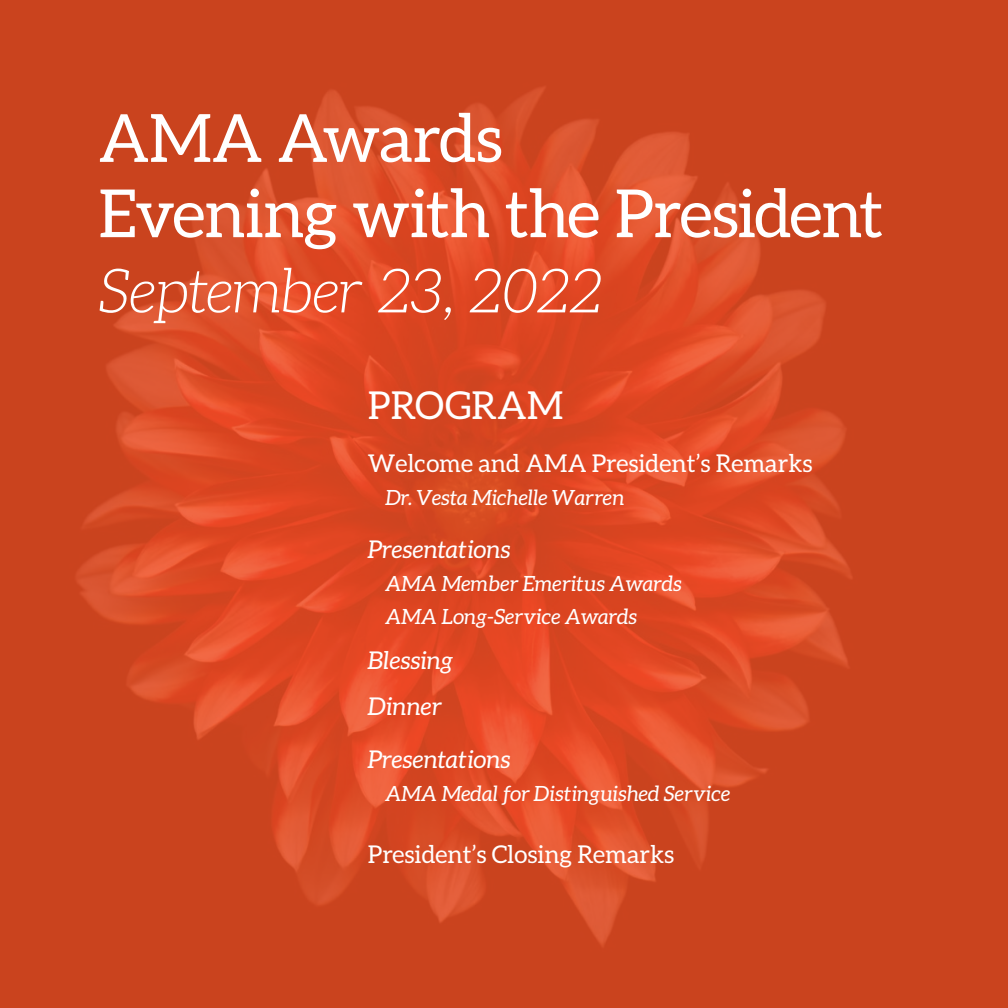
<style>
.page{position:relative;width:1008px;height:1008px;background:#fff}
.page>*{position:absolute;margin:0;border:0;box-sizing:border-box;transform-origin:0 0}
.t1{font:66.5px/75.2px "Aleo";letter-spacing:-.02em;color:#fff}
.t2{font:italic 300 61.25px "Aleo";letter-spacing:-.02em;color:#fff}
.t3{font:38.5px "Aleo";color:#fff}
.t4{font:24.5px "Aleo";color:#fff}
.t5{font:italic 24.5px/45.1px "Aleo";color:#fff}
.t6{font:italic 21px/33.1px "Aleo";color:#fff}
</style>
<div class="page">
<img style="left:0;top:0;width:1008px;height:1008px">
<h1 class="t1" style="left:98px;top:100px;width:787px">AMA Awards<br>Evening with the President</h1>
<h2 class="t2" style="left:98px;top:258px;width:506px">September 23, 2022</h2>
<h3 class="t3" style="left:368px;top:384px;width:197px">PROGRAM</h3>
<p class="t4" style="left:368px;top:450px;width:446px">Welcome and AMA President’s Remarks</p>
<p class="t6" style="left:385px;top:481px;width:241px">Dr. Vesta Michelle Warren</p>
<p class="t5" style="left:368px;top:527px;width:144px">Presentations</p>
<p class="t6" style="left:385px;top:567px;width:298px">AMA Member Emeritus Awards<br>AMA Long-Service Awards</p>
<p class="t5" style="left:368px;top:638px;width:86px">Blessing<br>Dinner</p>
<p class="t5" style="left:368px;top:736px;width:144px">Presentations</p>
<p class="t6" style="left:385px;top:776px;width:347px">AMA Medal for Distinguished Service</p>
<p class="t4" style="left:368px;top:841px;width:308px">President’s Closing Remarks</p>
</div>
